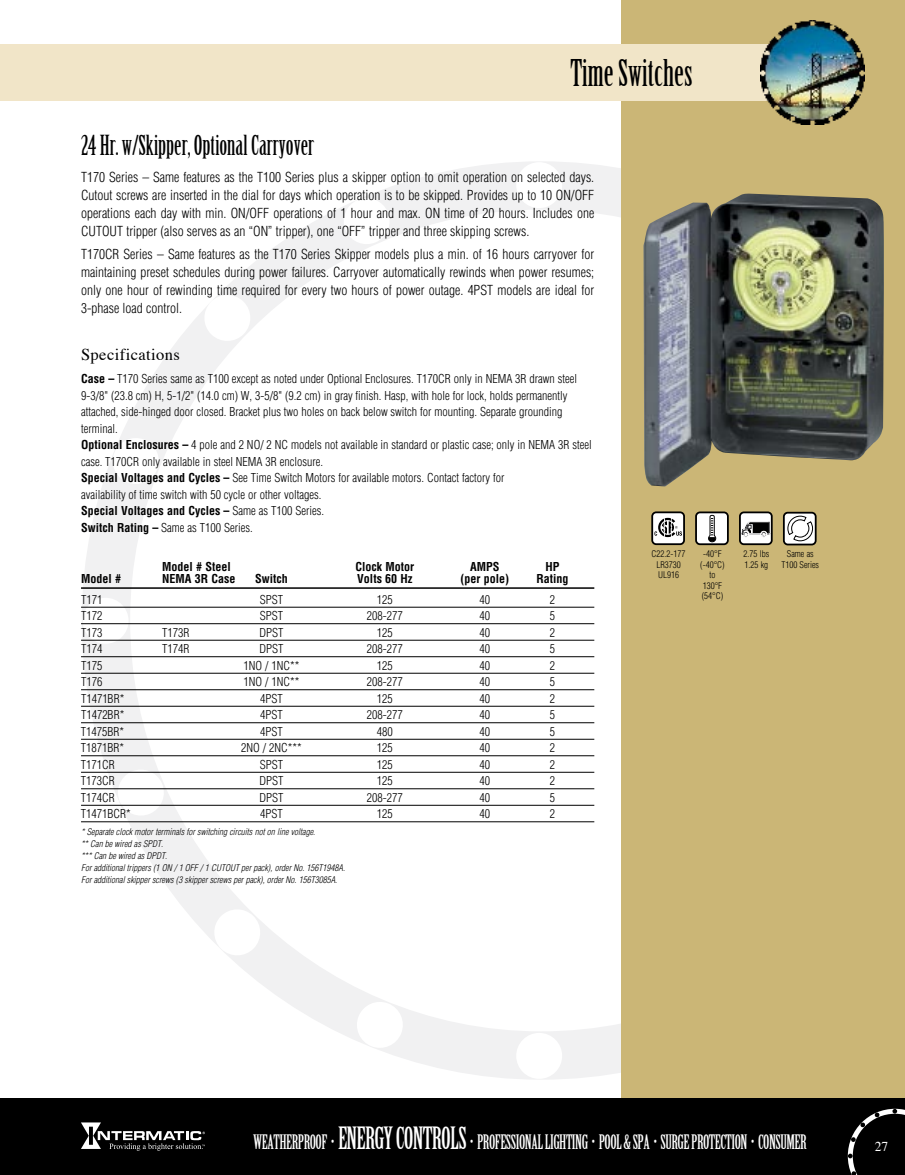
<style>
.page{position:relative;width:905px;height:1175px;background:#fff}
.page>*{position:absolute;margin:0;border:0;box-sizing:border-box;transform-origin:0 0}
.t1{font:36px "Birch";color:#000}
.t2{font:27px "Birch";color:#000}
.t3{font:19.5px "Birch";letter-spacing:-.025em;color:#fff}
.t4{font:16.5px "Times";letter-spacing:.025em;color:#000}
.t5{font:300 condensed 13.5px/18px "Helvetica";color:#000}
.t6{font:13.5px "Times";color:#fff}
.t7{font:300 condensed 12px/16.5px "Helvetica";color:#000}
.t8{font:700 condensed 12px "Helvetica";color:#000}
.t9{font:italic 300 condensed 9px/12px "Helvetica";color:#000}
.t10{font:300 condensed 9px/10.5px "Helvetica";color:#000;text-align:center}
.s1{font-weight:700}
.s2{font-size:30px}
</style>
<div class="page">
<svg style="left:82px;top:162px;width:539px;height:917px"></svg>
<div style="left:621px;top:0;width:283px;height:1120px;background:#cbb676"></div>
<hr style="left:81px;top:587px;width:513px;height:2px;background:#000">
<hr style="left:81px;top:607px;width:513px;height:1px;background:#000">
<hr style="left:81px;top:623px;width:513px;height:1px;background:#000">
<hr style="left:81px;top:640px;width:513px;height:1px;background:#000">
<hr style="left:81px;top:656px;width:513px;height:1px;background:#000">
<hr style="left:81px;top:673px;width:513px;height:1px;background:#000">
<hr style="left:81px;top:689px;width:513px;height:1px;background:#000">
<hr style="left:81px;top:706px;width:513px;height:1px;background:#000">
<hr style="left:81px;top:722px;width:513px;height:1px;background:#000">
<hr style="left:81px;top:739px;width:513px;height:1px;background:#000">
<hr style="left:81px;top:755px;width:513px;height:1px;background:#000">
<hr style="left:81px;top:772px;width:513px;height:1px;background:#000">
<hr style="left:81px;top:788px;width:513px;height:1px;background:#000">
<hr style="left:81px;top:805px;width:513px;height:1px;background:#000">
<hr style="left:81px;top:821px;width:513px;height:1px;background:#000">
<img style="left:643px;top:193px;width:241px;height:293px">
<div style="left:652px;top:512px;width:32px;height:32px;background:#fff;border-radius:4px"></div>
<div style="left:651px;top:511px;width:34px;height:34px;border:2px solid #000;border-radius:4px"></div>
<svg style="left:654px;top:518px;width:28px;height:19px"></svg>
<div style="left:740px;top:512px;width:31px;height:32px;background:#fff;border-radius:4px"></div>
<div style="left:739px;top:511px;width:33px;height:34px;border:2px solid #000;border-radius:4px"></div>
<svg style="left:742px;top:521px;width:28px;height:16px"></svg>
<div style="left:783px;top:512px;width:32px;height:32px;background:#fff;border-radius:4px"></div>
<div style="left:783px;top:512px;width:33px;height:33px;border:2px solid #000;border-radius:4px"></div>
<svg style="left:787px;top:515px;width:26px;height:26px"></svg>
<div style="left:696px;top:512px;width:31px;height:32px;background:#fff;border-radius:4px"></div>
<div style="left:695px;top:511px;width:33px;height:34px;border:2px solid #000;border-radius:4px"></div>
<svg style="left:708px;top:514px;width:8px;height:28px"></svg>
<div style="left:0;top:44px;width:827px;height:56px;background:#f1e5c8"></div>
<img style="left:760px;top:21px;width:104px;height:104px">
<div style="left:0;top:1098px;width:904px;height:76px;background:#000"></div>
<svg style="left:81px;top:1122px;width:124px;height:28px"></svg>
<svg style="left:847px;top:1108px;width:57px;height:66px"></svg>
<h1 class="t1" style="left:570px;top:54px;width:124px">Time Switches</h1>
<h2 class="t2" style="left:81px;top:131px;width:235px">24 Hr. w/Skipper, Optional Carryover</h2>
<p class="t5" style="left:81px;top:168px;width:514px">T170 Series – Same features as the T100 Series plus a skipper option to omit operation on selected days.<br>Cutout screws are inserted in the dial for days which operation is to be skipped. Provides up to 10 ON/OFF operations each day with min. ON/OFF operations of 1 hour and max. ON time of 20 hours. Includes one CUTOUT tripper (also serves as an “ON” tripper), one “OFF” tripper and three skipping screws.</p>
<p class="t5" style="left:81px;top:245px;width:515px;text-align:justify">T170CR Series – Same features as the T170 Series Skipper models plus a min. of 16 hours carryover for maintaining preset schedules during power failures. Carryover automatically rewinds when power resumes; only one hour of rewinding time required for every two hours of power outage. 4PST models are ideal for 3-phase load control.</p>
<h3 class="t4" style="left:81px;top:339px;width:100px">Specifications</h3>
<p class="t7" style="left:81px;top:370px;width:512px"><span class="s1">Case –</span> T170 Series same as T100 except as noted under Optional Enclosures. T170CR only in NEMA 3R drawn steel 9-3/8" (23.8 cm) H, 5-1/2" (14.0 cm) W, 3-5/8" (9.2 cm) in gray finish. Hasp, with hole for lock, holds permanently attached, side-hinged door closed. Bracket plus two holes on back below switch for mounting. Separate grounding terminal.<br><span class="s1">Optional Enclosures –</span> 4 pole and 2 NO/ 2 NC models not available in standard or plastic case; only in NEMA 3R steel case. T170CR only available in steel NEMA 3R enclosure.<br><span class="s1">Special Voltages and Cycles –</span> See Time Switch Motors for available motors. Contact factory for<br>availability of time switch with 50 cycle or other voltages.<br><span class="s1">Special Voltages and Cycles –</span> Same as T100 Series.<br><span class="s1">Switch Rating –</span> Same as T100 Series.</p>
<p class="t8" style="left:162px;top:559px;width:70px">Model # Steel</p>
<p class="t8" style="left:355px;top:559px;width:60px">Clock Motor</p>
<p class="t8" style="left:470px;top:559px;width:31px">AMPS</p>
<p class="t8" style="left:545px;top:559px;width:16px">HP</p>
<p class="t8" style="left:81px;top:571px;width:41px">Model #</p>
<p class="t8" style="left:162px;top:571px;width:75px">NEMA 3R Case</p>
<p class="t8" style="left:255px;top:571px;width:34px">Switch</p>
<p class="t8" style="left:357px;top:571px;width:57px">Volts 60 Hz</p>
<p class="t8" style="left:460px;top:571px;width:50px">(per pole)</p>
<p class="t8" style="left:536px;top:571px;width:34px">Rating</p>
<p class="t7" style="left:81px;top:591px;width:23px">T171</p>
<p class="t7" style="left:260px;top:591px;width:25px">SPST</p>
<p class="t7" style="left:377px;top:591px;width:17px">125</p>
<p class="t7" style="left:479px;top:591px;width:12px">40</p>
<p class="t7" style="left:549px;top:591px;width:7px">2</p>
<p class="t7" style="left:81px;top:607px;width:23px">T172</p>
<p class="t7" style="left:260px;top:607px;width:25px">SPST</p>
<p class="t7" style="left:367px;top:607px;width:37px">208-277</p>
<p class="t7" style="left:479px;top:607px;width:12px">40</p>
<p class="t7" style="left:549px;top:607px;width:7px">5</p>
<p class="t7" style="left:81px;top:624px;width:23px">T173</p>
<p class="t7" style="left:162px;top:624px;width:29px">T173R</p>
<p class="t7" style="left:259px;top:624px;width:25px">DPST</p>
<p class="t7" style="left:377px;top:624px;width:17px">125</p>
<p class="t7" style="left:479px;top:624px;width:12px">40</p>
<p class="t7" style="left:549px;top:624px;width:7px">2</p>
<p class="t7" style="left:81px;top:640px;width:23px">T174</p>
<p class="t7" style="left:162px;top:640px;width:29px">T174R</p>
<p class="t7" style="left:259px;top:640px;width:25px">DPST</p>
<p class="t7" style="left:367px;top:640px;width:37px">208-277</p>
<p class="t7" style="left:479px;top:640px;width:12px">40</p>
<p class="t7" style="left:549px;top:640px;width:7px">5</p>
<p class="t7" style="left:81px;top:657px;width:23px">T175</p>
<p class="t7" style="left:243px;top:657px;width:57px">1NO / 1NC**</p>
<p class="t7" style="left:377px;top:657px;width:17px">125</p>
<p class="t7" style="left:479px;top:657px;width:12px">40</p>
<p class="t7" style="left:549px;top:657px;width:7px">2</p>
<p class="t7" style="left:81px;top:673px;width:23px">T176</p>
<p class="t7" style="left:243px;top:673px;width:57px">1NO / 1NC**</p>
<p class="t7" style="left:367px;top:673px;width:37px">208-277</p>
<p class="t7" style="left:479px;top:673px;width:12px">40</p>
<p class="t7" style="left:549px;top:673px;width:7px">5</p>
<p class="t7" style="left:81px;top:690px;width:45px">T1471BR*</p>
<p class="t7" style="left:260px;top:690px;width:24px">4PST</p>
<p class="t7" style="left:377px;top:690px;width:17px">125</p>
<p class="t7" style="left:479px;top:690px;width:12px">40</p>
<p class="t7" style="left:549px;top:690px;width:7px">2</p>
<p class="t7" style="left:81px;top:706px;width:45px">T1472BR*</p>
<p class="t7" style="left:260px;top:706px;width:24px">4PST</p>
<p class="t7" style="left:367px;top:706px;width:37px">208-277</p>
<p class="t7" style="left:479px;top:706px;width:12px">40</p>
<p class="t7" style="left:549px;top:706px;width:7px">5</p>
<p class="t7" style="left:81px;top:723px;width:45px">T1475BR*</p>
<p class="t7" style="left:260px;top:723px;width:24px">4PST</p>
<p class="t7" style="left:377px;top:723px;width:17px">480</p>
<p class="t7" style="left:479px;top:723px;width:12px">40</p>
<p class="t7" style="left:549px;top:723px;width:7px">5</p>
<p class="t7" style="left:81px;top:739px;width:45px">T1871BR*</p>
<p class="t7" style="left:241px;top:739px;width:62px">2NO / 2NC***</p>
<p class="t7" style="left:377px;top:739px;width:17px">125</p>
<p class="t7" style="left:479px;top:739px;width:12px">40</p>
<p class="t7" style="left:549px;top:739px;width:7px">2</p>
<p class="t7" style="left:81px;top:756px;width:35px">T171CR</p>
<p class="t7" style="left:260px;top:756px;width:25px">SPST</p>
<p class="t7" style="left:377px;top:756px;width:17px">125</p>
<p class="t7" style="left:479px;top:756px;width:12px">40</p>
<p class="t7" style="left:549px;top:756px;width:7px">2</p>
<p class="t7" style="left:81px;top:772px;width:35px">T173CR</p>
<p class="t7" style="left:259px;top:772px;width:25px">DPST</p>
<p class="t7" style="left:377px;top:772px;width:17px">125</p>
<p class="t7" style="left:479px;top:772px;width:12px">40</p>
<p class="t7" style="left:549px;top:772px;width:7px">2</p>
<p class="t7" style="left:81px;top:789px;width:35px">T174CR</p>
<p class="t7" style="left:259px;top:789px;width:25px">DPST</p>
<p class="t7" style="left:367px;top:789px;width:37px">208-277</p>
<p class="t7" style="left:479px;top:789px;width:12px">40</p>
<p class="t7" style="left:549px;top:789px;width:7px">5</p>
<p class="t7" style="left:81px;top:805px;width:51px">T1471BCR*</p>
<p class="t7" style="left:260px;top:805px;width:24px">4PST</p>
<p class="t7" style="left:377px;top:805px;width:17px">125</p>
<p class="t7" style="left:479px;top:805px;width:12px">40</p>
<p class="t7" style="left:549px;top:805px;width:7px">2</p>
<p class="t9" style="left:81px;top:825px;width:265px">* Separate clock motor terminals for switching circuits not on line voltage.<br>** Can be wired as SPDT.<br>*** Can be wired as DPDT.<br>For additional trippers (1 ON / 1 OFF / 1 CUTOUT per pack), order No. 156T1948A.<br>For additional skipper screws (3 skipper screws per pack), order No. 156T3085A.</p>
<p class="t10" style="left:651px;top:549px;width:35px">C22.2-177<br>LR3730<br>UL916</p>
<p class="t10" style="left:743px;top:549px;width:27px;text-align:left">2.75 lbs<br>1.25 kg</p>
<p class="t10" style="left:781px;top:549px;width:39px">Same as<br>T100 Series</p>
<p class="t10" style="left:700px;top:549px;width:26px">-40°F (-40°C) to<br>130°F (54°C)</p>
<h3 class="t3" style="left:253px;top:1131px;width:555px">WEATHERPROOF • <span class="s2">ENERGY CONTROLS</span> • PROFESSIONAL LIGHTING • POOL &amp; SPA • SURGE PROTECTION • CONSUMER</h3>
<p class="t6" style="left:874px;top:1134px;width:15px">27</p>
</div>
